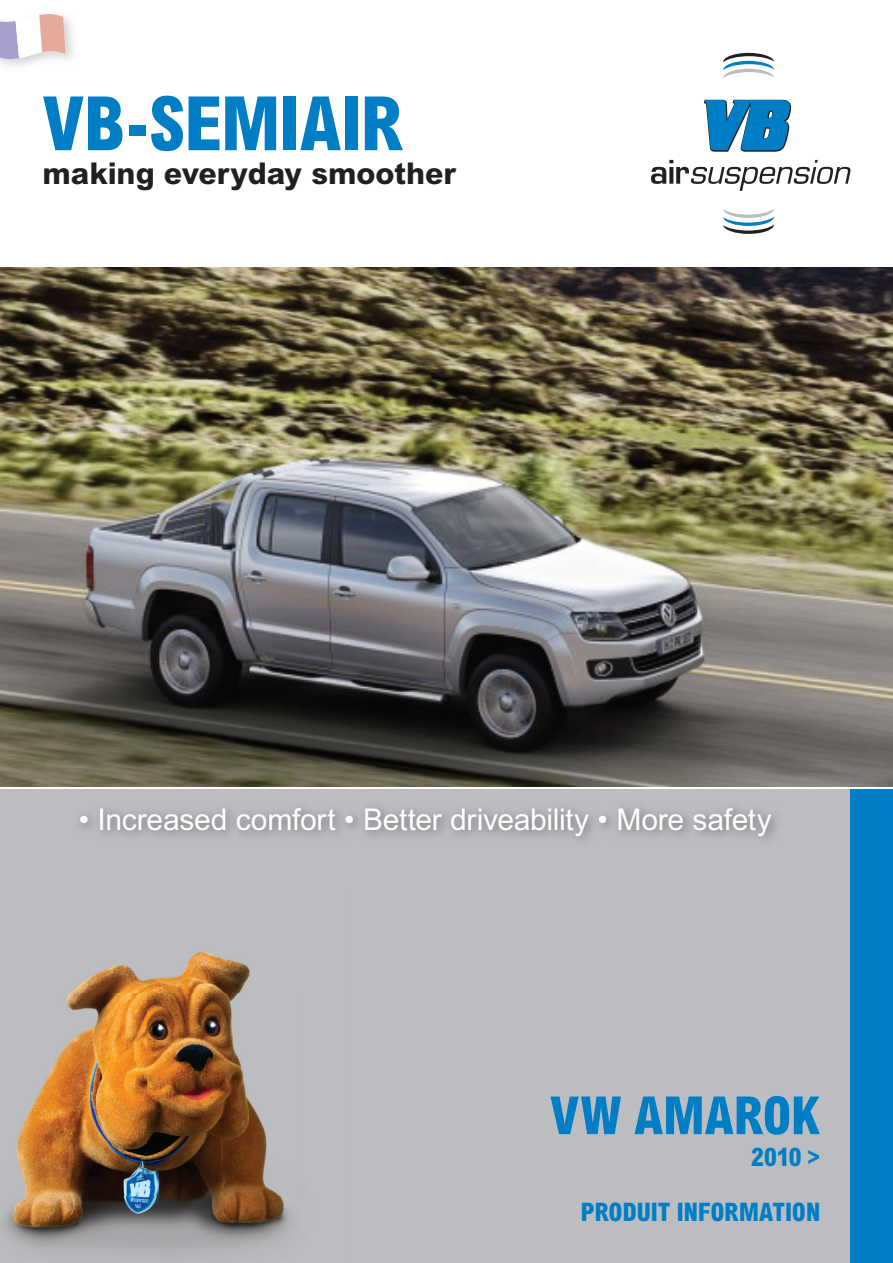
<style>
.page{position:relative;width:893px;height:1263px;background:#fff}
.page>*{position:absolute;margin:0;border:0;box-sizing:border-box;transform-origin:0 0}
.t1{font:800 condensed 75px "Arial MT Std";letter-spacing:-.01em;color:#007ec5}
.t2{font:800 condensed 52.5px "Arial MT Std";letter-spacing:.005em;color:#007ec5}
.t3{font:30px "Arial MT Std";letter-spacing:-.01em;color:#fff}
.t4{font:800 30px "Arial MT Std";color:#231f20}
.t5{font:800 condensed 25.5px "Arial MT Std";color:#007ec5}
</style>
<div class="page">
<div style="left:0;top:787px;width:893px;height:476px;background:#bcbdc0"></div>
<div style="left:850px;top:787px;width:43px;height:476px;background:#007ec5"></div>
<img style="left:3px;top:951px;width:289px;height:305px">
<svg style="left:723px;top:53px;width:51px;height:25px"></svg>
<svg style="left:723px;top:209px;width:51px;height:25px"></svg>
<svg style="left:651px;top:160px;width:200px;height:31px"></svg>
<svg style="left:704px;top:100px;width:87px;height:52px;background:#2e8cc1"></svg>
<svg style="left:0;top:14px;width:66px;height:45px"></svg>
<img style="left:0;top:267px;width:893px;height:520px">
<hr style="left:0;top:787px;width:893px;height:2px;background:#fff">
<h1 class="t1" style="left:43px;top:78px;width:362px">VB-SEMIAIR</h1>
<p class="t4" style="left:43px;top:155px;width:415px">making everyday smoother</p>
<p class="t3" style="left:79px;top:802px;width:694px">• Increased comfort • Better driveability • More safety</p>
<h2 class="t2" style="left:550px;top:1083px;width:272px">VW AMAROK</h2>
<p class="t5" style="left:751px;top:1141px;width:71px">2010 &gt;</p>
<p class="t5" style="left:581px;top:1196px;width:241px">PRODUIT INFORMATION</p>
</div>
